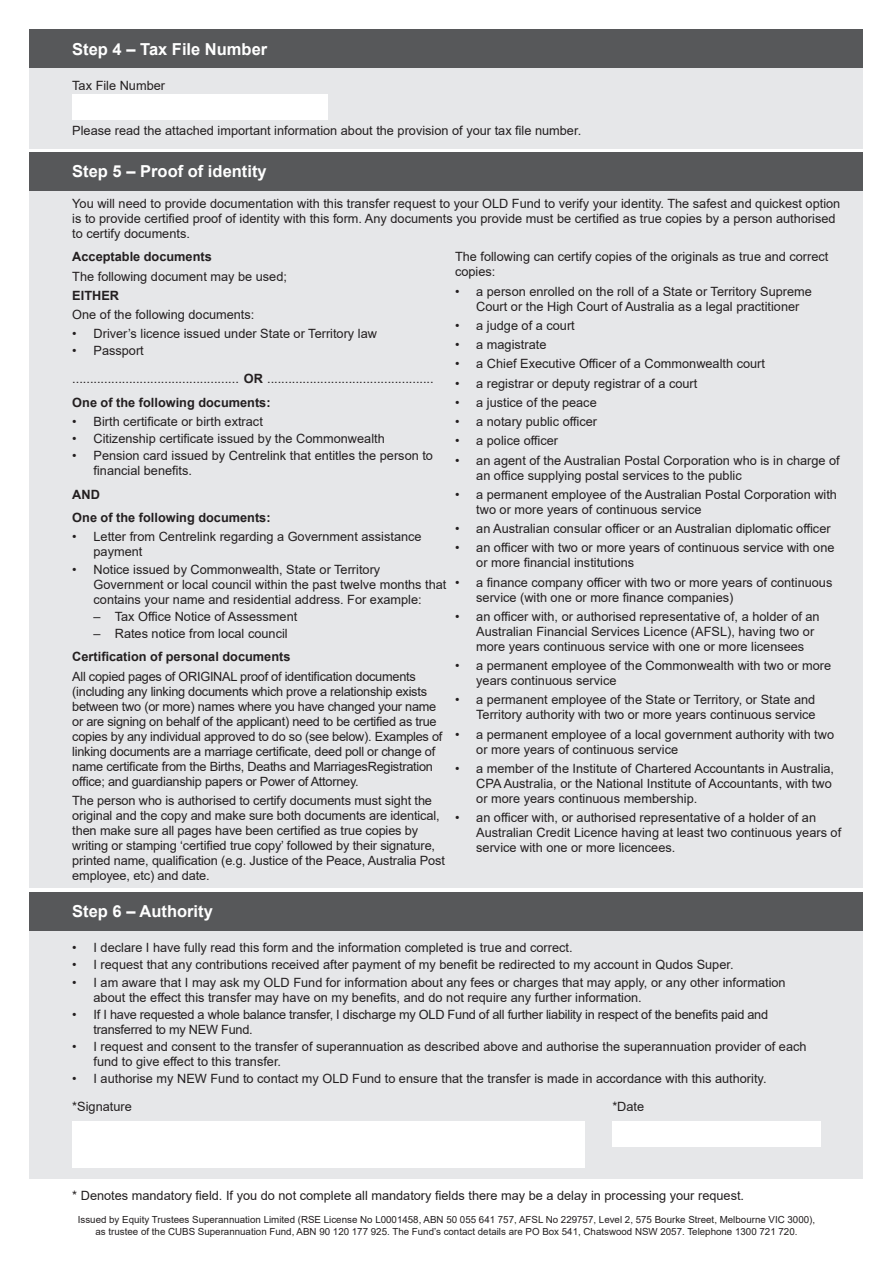
<style>
.page{position:relative;width:893px;height:1263px;background:#fff}
.page>*{position:absolute;margin:0;border:0;box-sizing:border-box;transform-origin:0 0}
.Heading_2_Reverse{font:700 16.5px "Arial";color:#fff}
.Field{font:12.75px/15px "Arial";color:#231f20}
.Field-2{font:12.75px/15px "Arial";letter-spacing:-.02em;color:#231f20}
.t1{font:700 12.75px "Arial";color:#231f20}
.t2{font:9.75px/12px "Arial";color:#231f20;text-align:center}
.s1{font-weight:700}
</style>
<div class="page">
<div style="left:30px;top:68px;width:833px;height:81px;background:#e6e7e9"></div>
<div style="left:30px;top:30px;width:833px;height:38px;background:#57585a"></div>
<div style="left:72px;top:94px;width:255px;height:26px;background:#fff"></div>
<div style="left:30px;top:190px;width:833px;height:697px;background:#e6e7e9"></div>
<div style="left:30px;top:152px;width:833px;height:38px;background:#57585a"></div>
<div style="left:30px;top:930px;width:833px;height:248px;background:#e6e7e9"></div>
<div style="left:30px;top:892px;width:833px;height:38px;background:#57585a"></div>
<div style="left:72px;top:1121px;width:513px;height:47px;background:#fff"></div>
<div style="left:612px;top:1122px;width:209px;height:25px;background:#fff"></div>
<p class="Heading_2_Reverse" style="left:72px;top:37px;width:197px">Step 4 – Tax File Number</p>
<p class="Field" style="left:72px;top:78px;width:94px">Tax File Number</p>
<p class="Field" style="left:72px;top:123px;width:510px">Please read the attached important information about the provision of your tax file number.</p>
<p class="Heading_2_Reverse" style="left:72px;top:160px;width:196px">Step 5 – Proof of identity</p>
<p class="Field" style="left:72px;top:196px;width:770px">You will need to provide documentation with this transfer request to your OLD Fund to verify your identity. The safest and quickest option is to provide certified proof of identity with this form. Any documents you provide must be certified as true copies by a person authorised to certify documents.</p>
<p class="t1" style="left:72px;top:248px;width:141px">Acceptable documents</p>
<p class="Field" style="left:72px;top:268px;width:216px">The following document may be used;</p>
<p class="t1" style="left:72px;top:286px;width:48px">EITHER</p>
<p class="Field" style="left:72px;top:307px;width:184px">One of the following documents:</p>
<p class="Field" style="left:72px;top:326px;width:306px">• Driver’s licence issued under State or Territory law</p>
<p class="Field" style="left:72px;top:343px;width:73px">• Passport</p>
<p class="Field" style="left:72px;top:371px;width:363px">............................................... <span class="s1">OR</span> ...............................................</p>
<p class="t1" style="left:72px;top:393px;width:200px">One of the following documents:</p>
<p class="Field" style="left:72px;top:414px;width:192px">• Birth certificate or birth extract</p>
<p class="Field" style="left:72px;top:431px;width:314px">• Citizenship certificate issued by the Commonwealth</p>
<p class="Field" style="left:94px;top:448px;width:341px;text-indent:-21px">• Pension card issued by Centrelink that entitles the person to financial benefits.</p>
<p class="t1" style="left:72px;top:485px;width:29px">AND</p>
<p class="t1" style="left:72px;top:509px;width:200px">One of the following documents:</p>
<p class="Field" style="left:94px;top:529px;width:330px;text-indent:-21px">• Letter from Centrelink regarding a Government assistance payment</p>
<p class="Field" style="left:94px;top:561px;width:354px;text-indent:-21px">• Notice issued by Commonwealth, State or Territory<br>Government or local council within the past twelve months that contains your name and residential address. For example:</p>
<p class="Field" style="left:94px;top:609px;width:205px">– Tax Office Notice of Assessment</p>
<p class="Field" style="left:94px;top:626px;width:196px">– Rates notice from local council</p>
<p class="t1" style="left:72px;top:648px;width:220px">Certification of personal documents</p>
<p class="Field-2" style="left:72px;top:668px;width:372px">All copied pages of ORIGINAL proof of identification documents (including any linking documents which prove a relationship exists between two (or more) names where you have changed your name or are signing on behalf of the applicant) need to be certified as true copies by any individual approved to do so (see below). Examples of linking documents are a marriage certificate, deed poll or change of name certificate from the Births, Deaths and MarriagesRegistration office; and guardianship papers or Power of Attorney.</p>
<p class="Field" style="left:72px;top:793px;width:374px">The person who is authorised to certify documents must sight the original and the copy and make sure both documents are identical, then make sure all pages have been certified as true copies by writing or stamping ‘certified true copy’ followed by their signature, printed name, qualification (e.g. Justice of the Peace, Australia Post employee, etc) and date.</p>
<p class="Field" style="left:455px;top:249px;width:375px">The following can certify copies of the originals as true and correct copies:</p>
<p class="Field" style="left:476px;top:283px;width:337px;text-indent:-21px">• a person enrolled on the roll of a State or Territory Supreme<br>Court or the High Court of Australia as a legal practitioner</p>
<p class="Field" style="left:455px;top:318px;width:121px">• a judge of a court</p>
<p class="Field" style="left:455px;top:337px;width:93px">• a magistrate</p>
<p class="Field" style="left:455px;top:356px;width:312px">• a Chief Executive Officer of a Commonwealth court</p>
<p class="Field" style="left:455px;top:375px;width:244px">• a registrar or deputy registrar of a court</p>
<p class="Field" style="left:455px;top:395px;width:143px">• a justice of the peace</p>
<p class="Field" style="left:455px;top:414px;width:144px">• a notary public officer</p>
<p class="Field" style="left:455px;top:433px;width:105px">• a police officer</p>
<p class="Field" style="left:476px;top:452px;width:365px;text-indent:-21px">• an agent of the Australian Postal Corporation who is in charge of an office supplying postal services to the public</p>
<p class="Field" style="left:476px;top:487px;width:362px;text-indent:-21px">• a permanent employee of the Australian Postal Corporation with two or more years of continuous service</p>
<p class="Field" style="left:455px;top:521px;width:377px">• an Australian consular officer or an Australian diplomatic officer</p>
<p class="Field" style="left:476px;top:540px;width:360px;text-indent:-21px">• an officer with two or more years of continuous service with one or more financial institutions</p>
<p class="Field" style="left:476px;top:574px;width:358px;text-indent:-21px">• a finance company officer with two or more years of continuous service (with one or more finance companies)</p>
<p class="Field" style="left:476px;top:609px;width:345px;text-indent:-21px">• an officer with, or authorised representative of, a holder of an<br>Australian Financial Services Licence (AFSL), having two or more years continuous service with one or more licensees</p>
<p class="Field" style="left:476px;top:658px;width:357px;text-indent:-21px">• a permanent employee of the Commonwealth with two or more years continuous service</p>
<p class="Field" style="left:455px;top:692px;width:362px;text-align:right">• a permanent employee of the State or Territory, or State and<br>Territory authority with two or more years continuous service</p>
<p class="Field" style="left:476px;top:726px;width:359px;text-indent:-21px">• a permanent employee of a local government authority with two or more years of continuous service</p>
<p class="Field" style="left:476px;top:761px;width:359px;text-indent:-21px">• a member of the Institute of Chartered Accountants in Australia,<br>CPA Australia, or the National Institute of Accountants, with two or more years continuous membership.</p>
<p class="Field" style="left:476px;top:810px;width:366px;text-indent:-21px">• an officer with, or authorised representative of a holder of an<br>Australian Credit Licence having at least two continuous years of service with one or more licencees.</p>
<p class="Heading_2_Reverse" style="left:72px;top:900px;width:142px">Step 6 – Authority</p>
<p class="Field" style="left:72px;top:940px;width:502px">• I declare I have fully read this form and the information completed is true and correct.</p>
<p class="Field" style="left:72px;top:957px;width:663px">• I request that any contributions received after payment of my benefit be redirected to my account in Qudos Super.</p>
<p class="Field" style="left:94px;top:974px;width:694px;text-indent:-21px">• I am aware that I may ask my OLD Fund for information about any fees or charges that may apply, or any other information about the effect this transfer may have on my benefits, and do not require any further information.</p>
<p class="Field-2" style="left:94px;top:1006px;width:676px;text-indent:-21px">• If I have requested a whole balance transfer, I discharge my OLD Fund of all further liability in respect of the benefits paid and transferred to my NEW Fund.</p>
<p class="Field" style="left:94px;top:1039px;width:714px;text-indent:-21px">• I request and consent to the transfer of superannuation as described above and authorise the superannuation provider of each fund to give effect to this transfer.</p>
<p class="Field" style="left:72px;top:1071px;width:696px">• I authorise my NEW Fund to contact my OLD Fund to ensure that the transfer is made in accordance with this authority.</p>
<p class="Field" style="left:72px;top:1098px;width:61px">*Signature</p>
<p class="Field" style="left:612px;top:1098px;width:33px">*Date</p>
<p class="Field" style="left:72px;top:1188px;width:673px">* Denotes mandatory field. If you do not complete all mandatory fields there may be a delay in processing your request.</p>
<p class="t2" style="left:78px;top:1213px;width:739px">Issued by Equity Trustees Superannuation Limited (RSE License No L0001458, ABN 50 055 641 757, AFSL No 229757, Level 2, 575 Bourke Street, Melbourne VIC 3000), as trustee of the CUBS Superannuation Fund, ABN 90 120 177 925. The Fund’s contact details are PO Box 541, Chatswood NSW 2057. Telephone 1300 721 720.</p>
</div>
